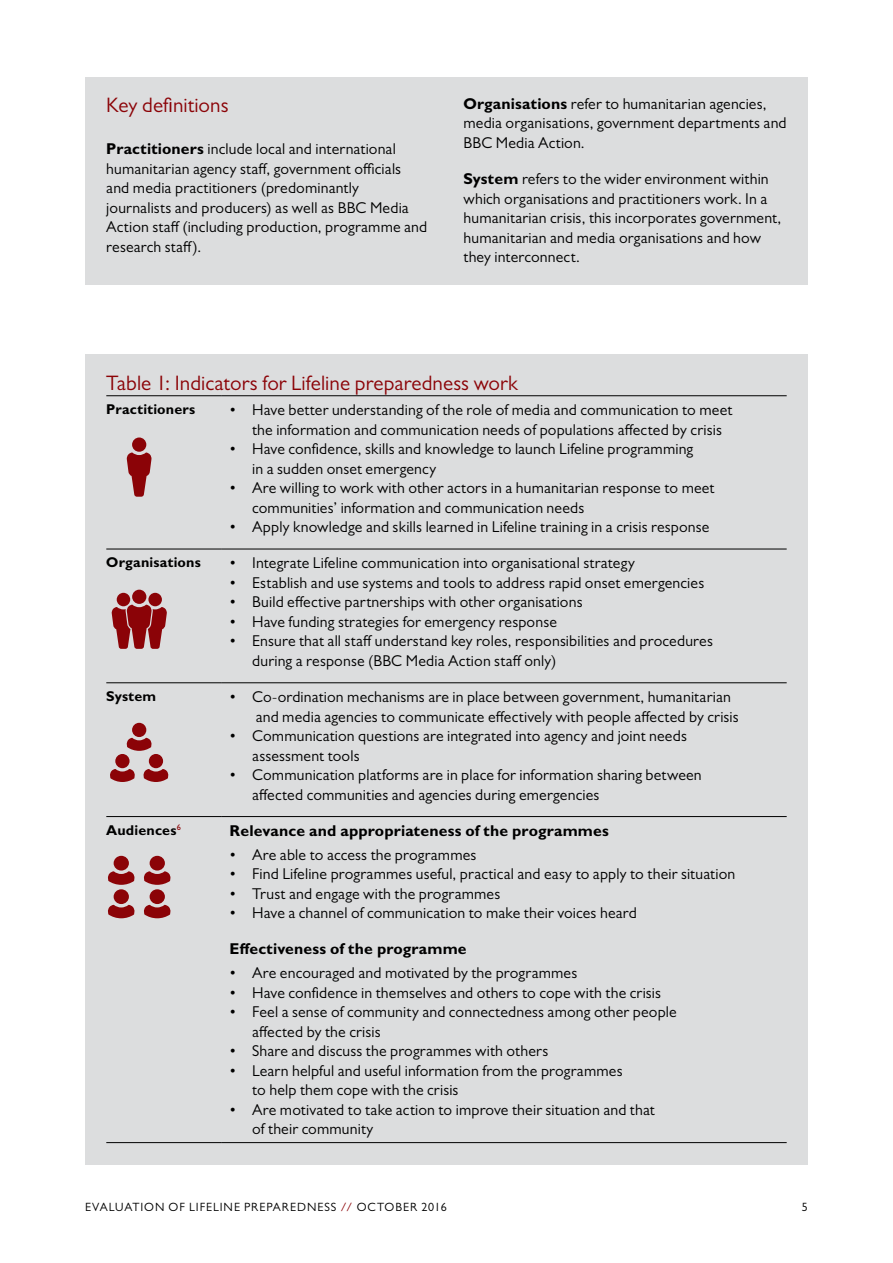
<style>
.page{position:relative;width:893px;height:1263px;background:#fff}
.page>*{position:absolute;margin:0;border:0;box-sizing:border-box;transform-origin:0 0}
.t1{font:21px "Gill Sans MT Pro";letter-spacing:.005em;color:#8b0307}
.t2{font:15.75px/19.5px "Gill Sans MT Pro";letter-spacing:.01em;color:#000}
.t3{font:700 15.75px "Gill Sans MT Pro";letter-spacing:.005em;color:#000}
.t4{font:700 14.25px "Gill Sans MT Pro";letter-spacing:.01em;color:#000}
.t5{font:12px "Gill Sans MT Pro";letter-spacing:.08em;color:#000}
.s1{font-weight:700}
.s2{color:#8b0307}
</style>
<div class="page">
<div style="left:85px;top:77px;width:723px;height:207px;background:#dcddde"></div>
<div style="left:85px;top:354px;width:723px;height:810px;background:#dcddde"></div>
<hr style="left:106px;top:816px;width:115px;height:1px;background:#000">
<hr style="left:221px;top:816px;width:566px;height:1px;background:#000">
<hr style="left:106px;top:1142px;width:115px;height:1px;background:#000">
<hr style="left:221px;top:1142px;width:566px;height:1px;background:#000">
<hr style="left:106px;top:549px;width:115px;height:1px;background:#000">
<hr style="left:221px;top:549px;width:566px;height:1px;background:#000">
<hr style="left:106px;top:682px;width:115px;height:1px;background:#000">
<hr style="left:221px;top:682px;width:566px;height:1px;background:#000">
<hr style="left:106px;top:395px;width:115px;height:1px;background:#000">
<hr style="left:221px;top:395px;width:566px;height:1px;background:#000">
<svg style="left:127px;top:452px;width:25px;height:45px"></svg>
<div style="left:132px;top:437px;width:14px;height:15px;background:#8b0307;border-radius:50%"></div>
<div style="left:149px;top:754px;width:14px;height:14px;background:#8b0307;border-radius:50%"></div>
<svg style="left:143px;top:769px;width:25px;height:13px"></svg>
<div style="left:115px;top:754px;width:15px;height:14px;background:#8b0307;border-radius:50%"></div>
<svg style="left:110px;top:769px;width:25px;height:13px"></svg>
<div style="left:132px;top:723px;width:14px;height:14px;background:#8b0307;border-radius:50%"></div>
<svg style="left:127px;top:738px;width:25px;height:13px"></svg>
<div style="left:148px;top:593px;width:14px;height:13px;background:#8b0307;border-radius:50%"></div>
<div style="left:117px;top:593px;width:13px;height:13px;background:#8b0307;border-radius:50%"></div>
<svg style="left:112px;top:605px;width:55px;height:44px"></svg>
<div style="left:132px;top:590px;width:14px;height:14px;background:#8b0307;border-radius:50%"></div>
<div style="left:150px;top:889px;width:15px;height:15px;background:#8b0307;border-radius:50%"></div>
<svg style="left:144px;top:905px;width:27px;height:13px"></svg>
<div style="left:114px;top:889px;width:15px;height:15px;background:#8b0307;border-radius:50%"></div>
<svg style="left:108px;top:905px;width:27px;height:13px"></svg>
<div style="left:150px;top:856px;width:15px;height:14px;background:#8b0307;border-radius:50%"></div>
<svg style="left:144px;top:871px;width:27px;height:14px"></svg>
<div style="left:114px;top:856px;width:15px;height:14px;background:#8b0307;border-radius:50%"></div>
<svg style="left:108px;top:871px;width:27px;height:14px"></svg>
<h1 class="t1" style="left:106px;top:93px;width:124px">Key definitions</h1>
<p class="t2" style="left:106px;top:139px;width:322px"><span class="s1">Practitioners</span> include local and international humanitarian agency staff, government officials and media practitioners (predominantly journalists and producers) as well as BBC Media Action staff (including production, programme and research staff).</p>
<p class="t2" style="left:463px;top:93px;width:325px"><span class="s1">Organisations</span> refer to humanitarian agencies, media organisations, government departments and<br>BBC Media Action.</p>
<p class="t2" style="left:463px;top:169px;width:319px"><span class="s1">System</span> refers to the wider environment within which organisations and practitioners work. In a humanitarian crisis, this incorporates government, humanitarian and media organisations and how they interconnect.</p>
<h1 class="t1" style="left:106px;top:370px;width:413px">Table 1: Indicators for Lifeline preparedness work</h1>
<p class="t4" style="left:106px;top:400px;width:91px">Practitioners</p>
<p class="t2" style="left:252px;top:400px;width:482px;text-indent:-23px">• Have better understanding of the role of media and communication to meet the information and communication needs of populations affected by crisis</p>
<p class="t2" style="left:252px;top:439px;width:443px;text-indent:-23px">• Have confidence, skills and knowledge to launch Lifeline programming in a sudden onset emergency</p>
<p class="t2" style="left:252px;top:478px;width:464px;text-indent:-23px">• Are willing to work with other actors in a humanitarian response to meet communities’ information and communication needs</p>
<p class="t2" style="left:230px;top:517px;width:481px">• Apply knowledge and skills learned in Lifeline training in a crisis response</p>
<p class="t4" style="left:106px;top:554px;width:96px">Organisations</p>
<p class="t2" style="left:230px;top:553px;width:407px">• Integrate Lifeline communication into organisational strategy</p>
<p class="t2" style="left:230px;top:573px;width:476px">• Establish and use systems and tools to address rapid onset emergencies</p>
<p class="t2" style="left:230px;top:592px;width:354px">• Build effective partnerships with other organisations</p>
<p class="t2" style="left:230px;top:612px;width:329px">• Have funding strategies for emergency response</p>
<p class="t2" style="left:252px;top:631px;width:462px;text-indent:-23px">• Ensure that all staff understand key roles, responsibilities and procedures during a response (BBC Media Action staff only)</p>
<p class="t4" style="left:106px;top:687px;width:52px">System</p>
<p class="t2" style="left:256px;top:687px;width:485px;text-indent:-26px">• Co-ordination mechanisms are in place between government, humanitarian and media agencies to communicate effectively with people affected by crisis</p>
<p class="t2" style="left:252px;top:726px;width:436px;text-indent:-23px">• Communication questions are integrated into agency and joint needs assessment tools</p>
<p class="t2" style="left:252px;top:765px;width:451px;text-indent:-23px">• Communication platforms are in place for information sharing between affected communities and agencies during emergencies</p>
<p class="t4" style="left:106px;top:821px;width:76px">Audiences<sup>6</sup></p>
<p class="t3" style="left:230px;top:821px;width:381px">Relevance and appropriateness of the programmes</p>
<p class="t2" style="left:230px;top:844px;width:248px">• Are able to access the programmes</p>
<p class="t2" style="left:230px;top:864px;width:507px">• Find Lifeline programmes useful, practical and easy to apply to their situation</p>
<p class="t2" style="left:230px;top:883px;width:272px">• Trust and engage with the programmes</p>
<p class="t2" style="left:230px;top:903px;width:409px">• Have a channel of communication to make their voices heard</p>
<p class="t3" style="left:230px;top:939px;width:239px">Effectiveness of the programme</p>
<p class="t2" style="left:230px;top:963px;width:349px">• Are encouraged and motivated by the programmes</p>
<p class="t2" style="left:230px;top:982px;width:433px">• Have confidence in themselves and others to cope with the crisis</p>
<p class="t2" style="left:252px;top:1002px;width:426px;text-indent:-23px">• Feel a sense of community and connectedness among other people affected by the crisis</p>
<p class="t2" style="left:230px;top:1041px;width:320px">• Share and discuss the programmes with others</p>
<p class="t2" style="left:252px;top:1060px;width:372px;text-indent:-23px">• Learn helpful and useful information from the programmes to help them cope with the crisis</p>
<p class="t2" style="left:252px;top:1099px;width:404px;text-indent:-23px">• Are motivated to take action to improve their situation and that of their community</p>
<p class="t5" style="left:85px;top:1199px;width:363px">EVALUATION OF LIFELINE PREPAREDNESS <span class="s2">//</span> OCTOBER 2016</p>
<p class="t5" style="left:802px;top:1199px;width:7px">5</p>
</div>
